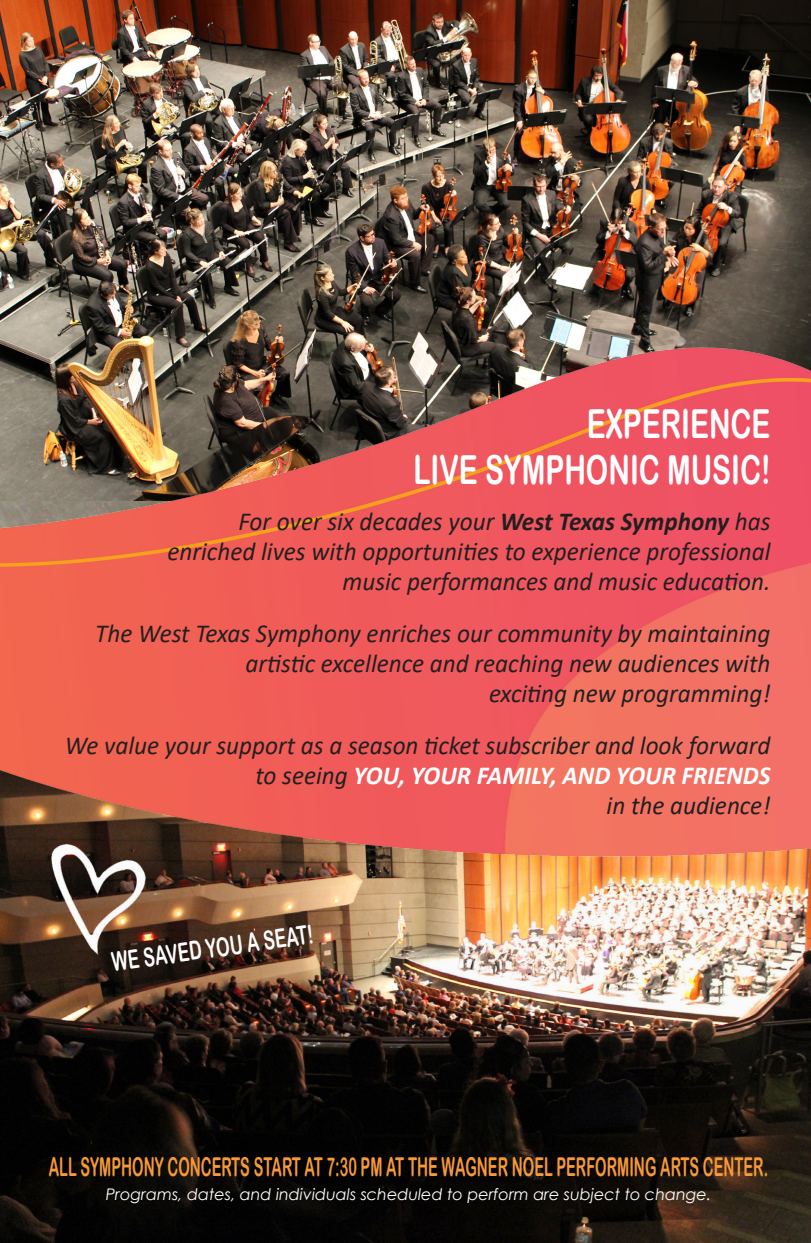
<style>
.page{position:relative;width:811px;height:1243px;background:#fff}
.page>*{position:absolute;margin:0;border:0;box-sizing:border-box;transform-origin:0 0}
.t1{font:40px "Arial Rounded MT Bold";color:#fff;scale:.71 1}
.t2{font:italic 26px "Calibri";color:#231f20}
.t3{font:26px "Arial Rounded MT Bold";color:#f79939;scale:.56 1}
.t4{font:italic 700 26px "Calibri";color:#fff}
.t5{font:26px "Arial Rounded MT Bold";color:#fff;scale:.66 1}
.t6{font:italic 16px "Century Gothic";color:#fff}
.s1{font-weight:700}
.s2{font-weight:400;color:#231f20}
</style>
<div class="page">
<img style="left:0;top:945px;width:811px;height:298px">
<img style="left:0;top:0;width:811px;height:329px">
<img style="left:0;top:329px;width:811px;height:616px">
<img style="left:38px;top:830px;width:124px;height:140px">
<p class="t1" style="left:587px;top:400px;width:260px">EXPERIENCE</p>
<p class="t1" style="left:413px;top:446px;width:504px">LIVE SYMPHONIC MUSIC!</p>
<p class="t2" style="left:238px;top:503px;width:533px">For over six decades your <span class="s1">West Texas Symphony</span> has</p>
<p class="t2" style="left:167px;top:533px;width:604px">enriched lives with opportunities to experience professional</p>
<p class="t2" style="left:342px;top:563px;width:429px">music performances and music education.</p>
<p class="t2" style="left:95px;top:615px;width:677px">The West Texas Symphony enriches our community by maintaining</p>
<p class="t2" style="left:245px;top:645px;width:526px">artistic excellence and reaching new audiences with</p>
<p class="t2" style="left:489px;top:675px;width:283px">exciting new programming!</p>
<p class="t2" style="left:65px;top:727px;width:707px">We value your support as a season ticket subscriber and look forward</p>
<p class="t4" style="left:255px;top:757px;width:516px"><span class="s2">to seeing</span> YOU, YOUR FAMILY, AND YOUR FRIENDS</p>
<p class="t2" style="left:606px;top:787px;width:165px">in the audience!</p>
<p class="t5" style="left:110px;top:947px;width:309px;rotate:-8deg">WE SAVED YOU A SEAT!</p>
<p class="t3" style="left:49px;top:1151px;width:1286px">ALL SYMPHONY CONCERTS START AT 7:30 PM AT THE WAGNER NOEL PERFORMING ARTS CENTER.</p>
<p class="t6" style="left:106px;top:1183px;width:607px">Programs, dates, and individuals scheduled to perform are subject to change.</p>
</div>
